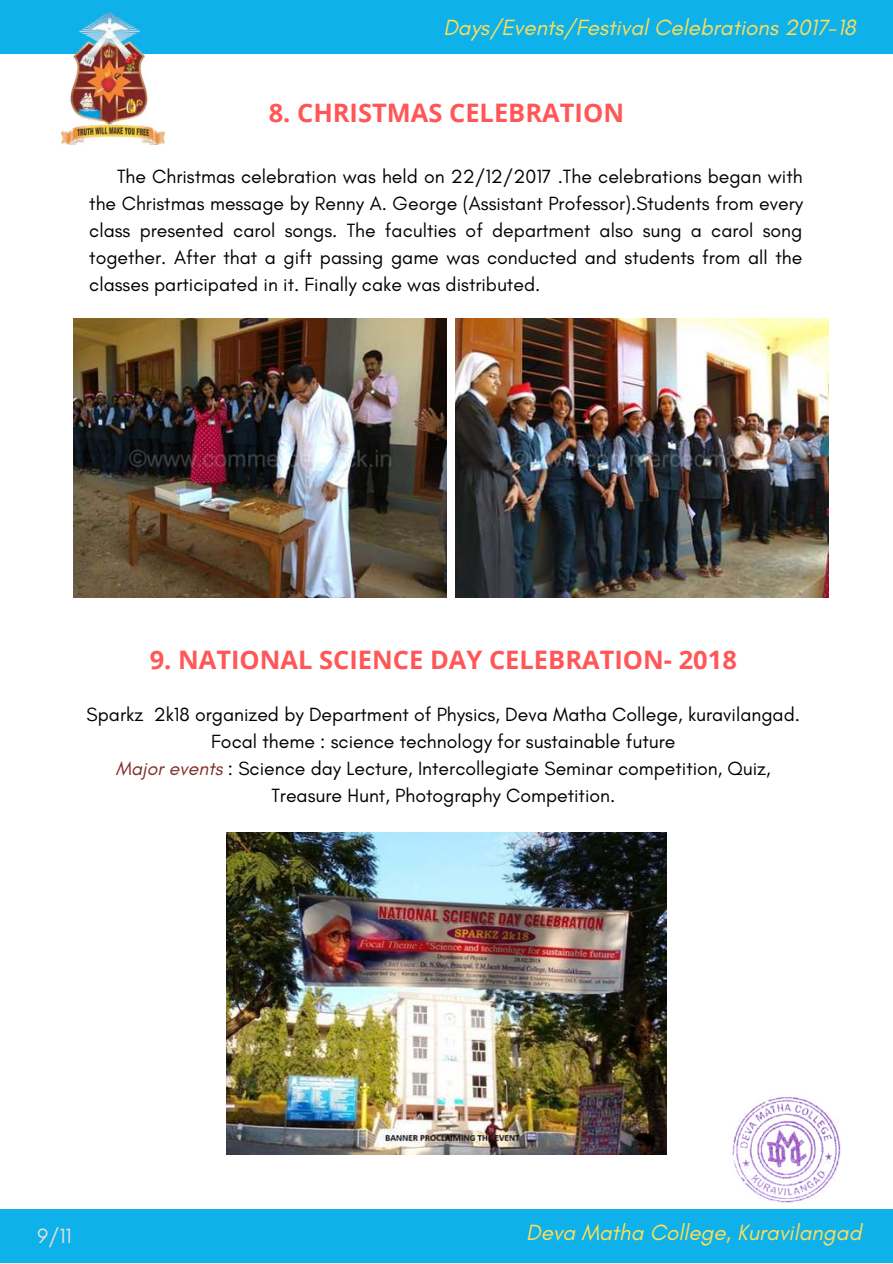
<style>
.page{position:relative;width:893px;height:1264px;background:#fff}
.page>*{position:absolute;margin:0;border:0;box-sizing:border-box;transform-origin:0 0}
.t1{font:700 25.5px "Open Sans";color:#ff5757}
.t2{font:italic 22.5px "Glacial Indifference";color:#ffde59}
.t3{font:21px "Glacial Indifference";color:#e5e0d8}
.t4{font:19.5px/27px "Glacial Indifference";color:#000;text-align:justify}
.s1{font-style:italic;color:#812f2a}
</style>
<div class="page">
<div style="left:0;top:1208px;width:892px;height:54px;background:#0eb1ea"></div>
<div style="left:0;top:0;width:892px;height:54px;background:#0eb1ea"></div>
<img style="left:62px;top:13px;width:102px;height:131px">
<img style="left:74px;top:318px;width:372px;height:279px">
<img style="left:455px;top:318px;width:373px;height:279px">
<img style="left:226px;top:832px;width:440px;height:322px">
<img style="left:732px;top:1096px;width:109px;height:107px">
<p class="t2" style="left:443px;top:13px;width:414px">Days/Events/Festival Celebrations 2017-18</p>
<h1 class="t1" style="left:269px;top:94px;width:357px">8. CHRISTMAS CELEBRATION</h1>
<p class="t4" style="left:89px;top:163px;width:715px;text-indent:28px">The Christmas celebration was held on 22/12/2017 .The celebrations began with the Christmas message by Renny A. George (Assistant Professor).Students from every class presented carol songs. The faculties of department also sung a carol song together. After that a gift passing game was conducted and students from all the classes participated in it. Finally cake was distributed.</p>
<h1 class="t1" style="left:150px;top:642px;width:588px">9. NATIONAL SCIENCE DAY CELEBRATION- 2018</h1>
<p class="t4" style="left:87px;top:700px;width:714px;text-align:center">Sparkz 2k18 organized by Department of Physics, Deva Matha College, kuravilangad.<br>Focal theme : science technology for sustainable future<br><span class="s1">Major events</span> : Science day Lecture, Intercollegiate Seminar competition, Quiz, Treasure Hunt, Photography Competition.</p>
<p class="t3" style="left:37px;top:1222px;width:36px">9/11</p>
<p class="t2" style="left:526px;top:1218px;width:337px">Deva Matha College, Kuravilangad</p>
</div>
